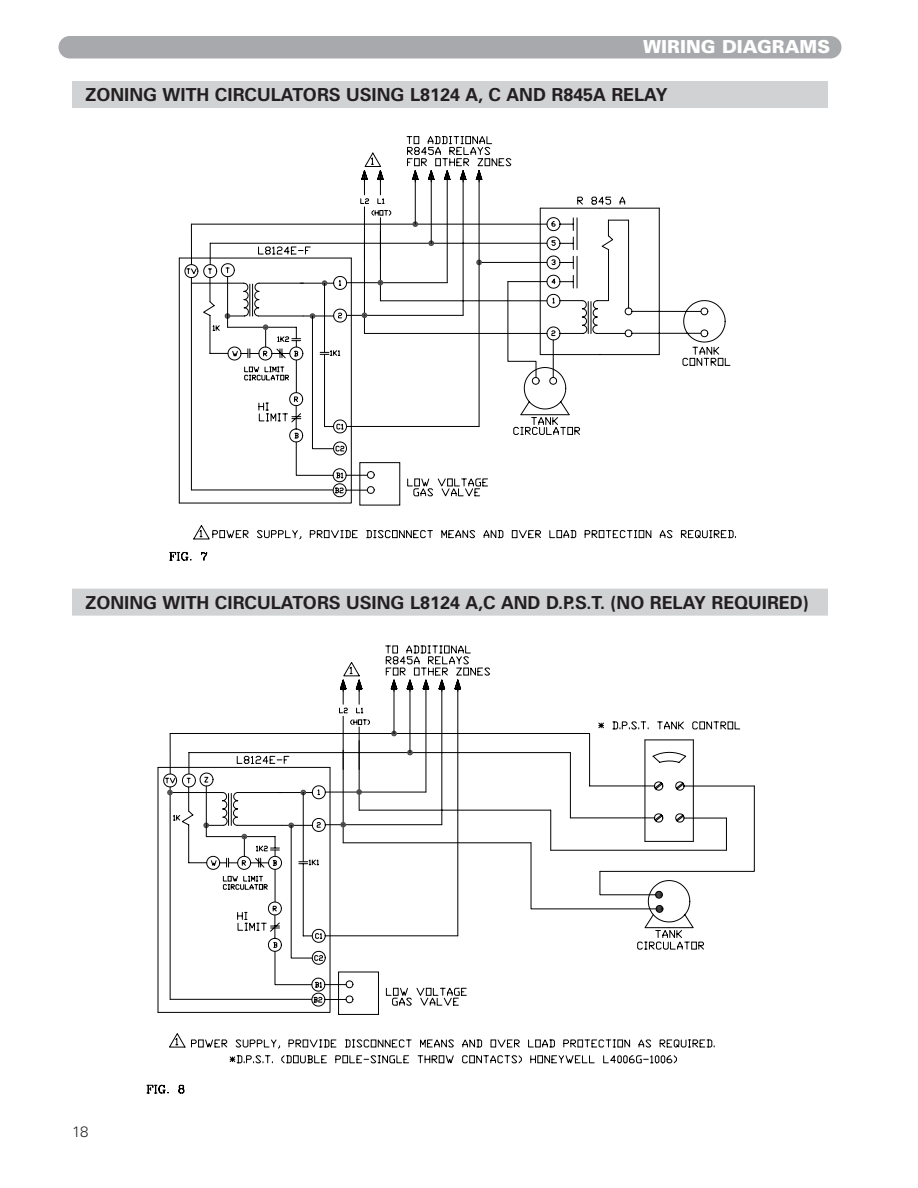
<style>
.page{position:relative;width:918px;height:1188px;background:#fff}
.page>*{position:absolute;margin:0;border:0;box-sizing:border-box;transform-origin:0 0}
.t1{font:700 18px "Zurich BT";color:#231f20}
.t2{font:900 18px "Zurich BT";color:#fff}
.t3{font:300 15px "Zurich BT";color:#231f20}
</style>
<div class="page">
<div style="left:58px;top:36px;width:784px;height:22px;background:#a8a9ad;border-radius:11px"></div>
<svg style="left:178px;top:136px;width:553px;height:403px"></svg>
<svg style="left:193px;top:152px;width:189px;height:388px"></svg>
<div style="left:72px;top:81px;width:756px;height:27px;background:#d1d2d4"></div>
<div style="left:72px;top:589px;width:756px;height:27px;background:#d1d2d4"></div>
<svg style="left:157px;top:721px;width:598px;height:343px"></svg>
<svg style="left:336px;top:721px;width:341px;height:343px"></svg>
<svg style="left:169px;top:645px;width:387px;height:403px"></svg>
<p class="t2" style="left:643px;top:41px;width:189px">WIRING DIAGRAMS</p>
<p class="t1" style="left:86px;top:88px;width:584px">ZONING WITH CIRCULATORS USING L8124 A, C AND R845A RELAY</p>
<p class="t1" style="left:86px;top:596px;width:725px">ZONING WITH CIRCULATORS USING L8124 A,C AND D.P.S.T. (NO RELAY REQUIRED)</p>
<p class="t3" style="left:72px;top:1126px;width:18px">18</p>
</div>
